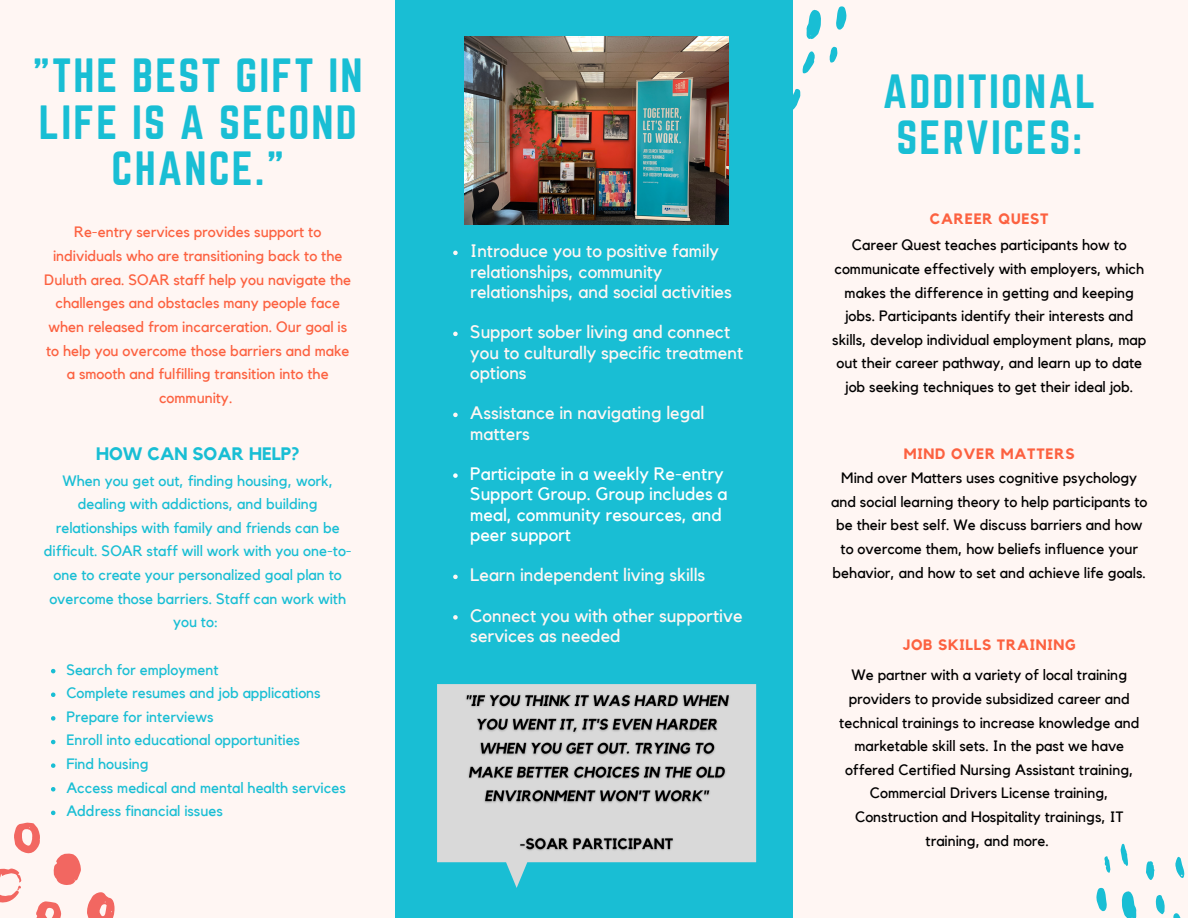
<style>
.page{position:relative;width:1188px;height:918px;background:#fff6f3}
.page>*{position:absolute;margin:0;border:0;box-sizing:border-box;transform-origin:0 0}
.t1{font:42px/46.2px "Norwester";letter-spacing:.05em;color:#19bed4;text-align:center}
.t2{font:18px/20.2px "Kollektif";color:#fff6f3}
.t3{font:18px/20.2px "Kollektif";color:#fff}
.t4{font:700 18px "Kollektif";color:#19bed4}
.t5{font:15px/23.7px "Kollektif";color:#000;text-align:center}
.t6{font:15px/23.7px "Kollektif";color:#19bed4;text-align:center}
.t7{font:15px/23.7px "Kollektif";color:#fc6140;text-align:center}
.t8{font:700 15px "Kollektif";letter-spacing:.05em;color:#fc6140}
</style>
<div class="page">
<div style="left:395px;top:0;width:397px;height:918px;background:#19bed4"></div>
<img style="left:465px;top:37px;width:263px;height:187px">
<svg style="left:453px;top:251px;width:5px;height:4px"></svg>
<svg style="left:453px;top:332px;width:5px;height:4px"></svg>
<svg style="left:453px;top:413px;width:5px;height:4px"></svg>
<svg style="left:453px;top:473px;width:5px;height:5px"></svg>
<svg style="left:453px;top:575px;width:5px;height:4px"></svg>
<svg style="left:453px;top:615px;width:5px;height:5px"></svg>
<svg style="left:437px;top:684px;width:319px;height:204px;fill:#d9d9d9"></svg>
<svg style="left:806px;top:9px;width:15px;height:30px"></svg>
<svg style="left:836px;top:6px;width:11px;height:24px"></svg>
<svg style="left:803px;top:51px;width:12px;height:22px"></svg>
<svg style="left:792px;top:88px;width:9px;height:22px"></svg>
<svg style="left:829px;top:47px;width:9px;height:16px"></svg>
<svg style="left:1122px;top:891px;width:14px;height:27px"></svg>
<svg style="left:1096px;top:888px;width:11px;height:23px"></svg>
<svg style="left:1156px;top:895px;width:9px;height:19px"></svg>
<svg style="left:1175px;top:857px;width:9px;height:21px"></svg>
<svg style="left:1146px;top:861px;width:9px;height:19px"></svg>
<svg style="left:1120px;top:844px;width:8px;height:22px"></svg>
<svg style="left:1173px;top:913px;width:8px;height:5px"></svg>
<svg style="left:1104px;top:856px;width:6px;height:17px"></svg>
<svg style="left:53px;top:853px;width:28px;height:32px"></svg>
<svg style="left:87px;top:892px;width:27px;height:26px"></svg>
<svg style="left:14px;top:822px;width:26px;height:32px"></svg>
<svg style="left:36px;top:901px;width:25px;height:17px"></svg>
<svg style="left:0;top:868px;width:22px;height:35px"></svg>
<svg style="left:51px;top:669px;width:4px;height:4px"></svg>
<svg style="left:51px;top:693px;width:4px;height:4px"></svg>
<svg style="left:51px;top:716px;width:4px;height:5px"></svg>
<svg style="left:51px;top:740px;width:4px;height:4px"></svg>
<svg style="left:51px;top:763px;width:4px;height:5px"></svg>
<svg style="left:51px;top:787px;width:4px;height:5px"></svg>
<svg style="left:51px;top:811px;width:4px;height:4px"></svg>
<img style="left:461px;top:691px;width:274px;height:164px">
<p class="t1" style="left:33px;top:52px;width:331px">"THE BEST GIFT IN<br>LIFE IS A SECOND<br>CHANCE."</p>
<p class="t7" style="left:44px;top:221px;width:308px">Re-entry services provides support to individuals who are transitioning back to the Duluth area. SOAR staff help you navigate the challenges and obstacles many people face when released from incarceration. Our goal is to help you overcome those barriers and make a smooth and fulfilling transition into the community.</p>
<p class="t4" style="left:96px;top:445px;width:205px">HOW CAN SOAR HELP?</p>
<p class="t6" style="left:44px;top:469px;width:309px">When you get out, finding housing, work, dealing with addictions, and building relationships with family and friends can be difficult. SOAR staff will work with you one-to&shy;one to create your personalized goal plan to overcome those barriers. Staff can work with you to:</p>
<p class="t6" style="left:66px;top:658px;width:154px">Search for employment</p>
<p class="t6" style="left:66px;top:682px;width:256px">Complete resumes and job applications</p>
<p class="t6" style="left:66px;top:705px;width:149px">Prepare for interviews</p>
<p class="t6" style="left:66px;top:729px;width:235px">Enroll into educational opportunities</p>
<p class="t6" style="left:66px;top:753px;width:84px">Find housing</p>
<p class="t6" style="left:66px;top:776px;width:281px">Access medical and mental health services</p>
<p class="t6" style="left:66px;top:800px;width:158px">Address financial issues</p>
<p class="t2" style="left:470px;top:242px;width:263px">Introduce you to positive family relationships, community relationships, and social activities</p>
<p class="t2" style="left:470px;top:323px;width:274px">Support sober living and connect you to culturally specific treatment options</p>
<p class="t2" style="left:470px;top:404px;width:235px">Assistance in navigating legal matters</p>
<p class="t3" style="left:470px;top:464px;width:259px">Participate in a weekly Re-entry<br>Support Group. Group includes a meal, community resources, and peer support</p>
<p class="t2" style="left:470px;top:566px;width:237px">Learn independent living skills</p>
<p class="t2" style="left:470px;top:606px;width:274px">Connect you with other supportive services as needed</p>
<p class="t1" style="left:883px;top:68px;width:214px">ADDITIONAL<br>SERVICES:</p>
<p class="t8" style="left:930px;top:211px;width:120px">CAREER QUEST</p>
<p class="t5" style="left:832px;top:234px;width:316px">Career Quest teaches participants how to communicate effectively with employers, which makes the difference in getting and keeping jobs. Participants identify their interests and skills, develop individual employment plans, map out their career pathway, and learn up to date job seeking techniques to get their ideal job.</p>
<p class="t8" style="left:904px;top:447px;width:172px">MIND OVER MATTERS</p>
<p class="t5" style="left:831px;top:467px;width:318px">Mind over Matters uses cognitive psychology and social learning theory to help participants to be their best self. We discuss barriers and how to overcome them, how beliefs influence your behavior, and how to set and achieve life goals.</p>
<p class="t8" style="left:903px;top:638px;width:174px">JOB SKILLS TRAINING</p>
<p class="t5" style="left:839px;top:664px;width:302px">We partner with a variety of local training providers to provide subsidized career and technical trainings to increase knowledge and marketable skill sets. In the past we have offered Certified Nursing Assistant training, Commercial Drivers License training, Construction and Hospitality trainings, IT training, and more.</p>
</div>
